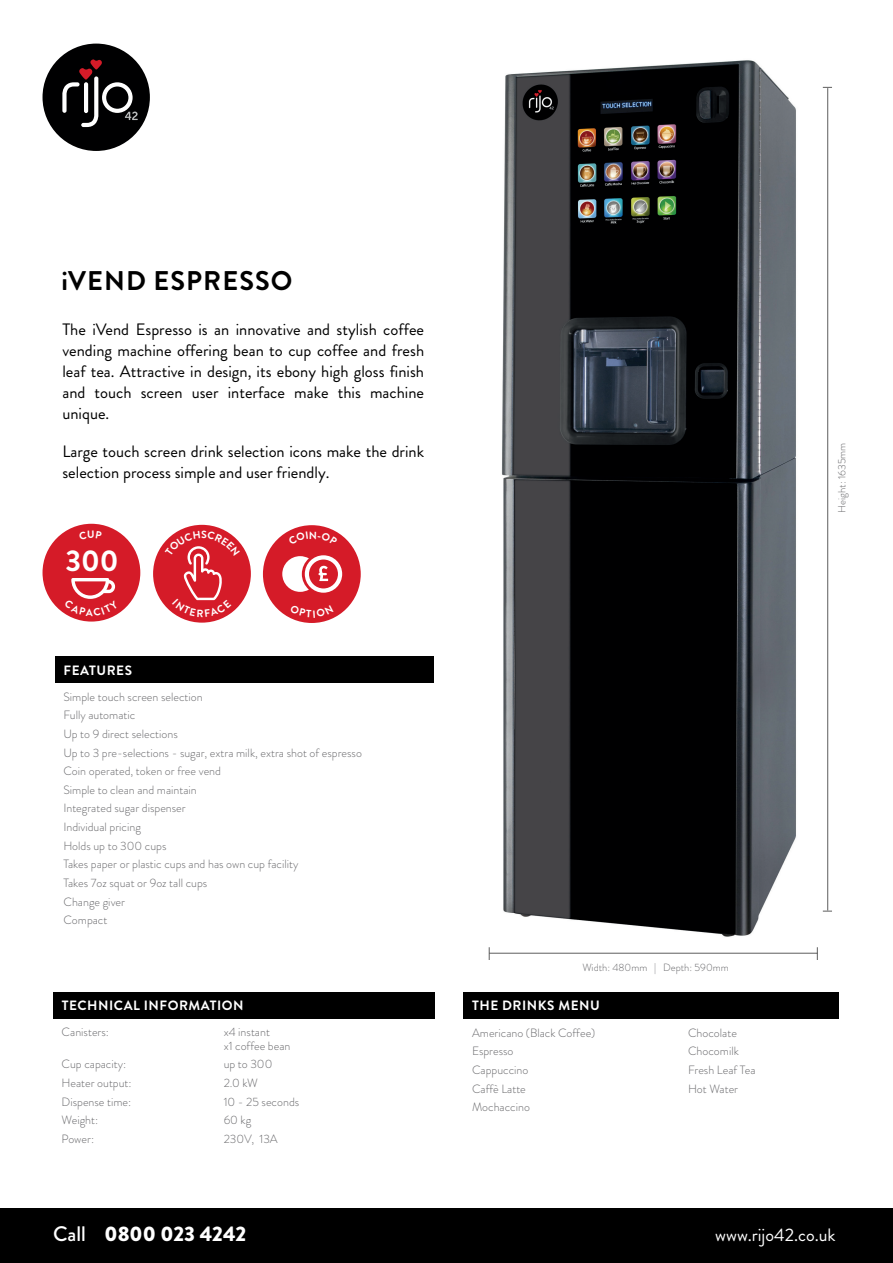
<style>
.page{position:relative;width:893px;height:1263px;background:#fff}
.page>*{position:absolute;margin:0;border:0;box-sizing:border-box;transform-origin:0 0}
.Bullet_List{font:700 30px "Brandon Grotesque";color:#fff}
.Lede_Text{font:700 27px "Brandon Grotesque";letter-spacing:.04em;color:#000}
.t1{font:900 21px "Brandon Grotesque";color:#fff}
.t2{font:18px "Brandon Grotesque";color:#fff}
.Lede_Text-2{font:16.5px/21px "Brandon Grotesque";color:#000;text-align:justify}
.Sub-Header{font:700 13.5px "Brandon Grotesque";letter-spacing:.04em;color:#fff}
.Bullet_List-2{font:300 12px/13.5px "Brandon Grotesque";color:#67676a}
.Dimensions{font:300 10.5px "Brandon Grotesque";color:#67676a}
.s1{font-weight:500}
</style>
<div class="page">
<div style="left:0;top:1208px;width:893px;height:55px;background:#000"></div>
<div style="left:43px;top:44px;width:107px;height:107px;background:#000001;border-radius:50%"></div>
<svg style="left:62px;top:59px;width:76px;height:68px"></svg>
<div style="left:55px;top:657px;width:379px;height:26px;background:#000"></div>
<div style="left:53px;top:992px;width:382px;height:26px;background:#000"></div>
<div style="left:463px;top:992px;width:376px;height:27px;background:#000"></div>
<img style="left:488px;top:60px;width:344px;height:900px">
<svg style="left:489px;top:947px;width:1px;height:13px"></svg>
<hr style="left:489px;top:953px;width:328px;height:1px;background:#000">
<svg style="left:817px;top:947px;width:1px;height:13px"></svg>
<hr style="left:827px;top:88px;width:1px;height:822px;background:#000">
<div style="left:43px;top:524px;width:97px;height:97px;background:#d51b28;border-radius:50%"></div>
<div style="left:153px;top:525px;width:98px;height:98px;background:#d51b28;border-radius:50%"></div>
<div style="left:263px;top:525px;width:98px;height:98px;background:#d51b28;border-radius:50%"></div>
<svg style="left:282px;top:555px;width:60px;height:38px"></svg>
<svg style="left:64px;top:578px;width:55px;height:38px"></svg>
<svg style="left:165px;top:531px;width:75px;height:86px"></svg>
<p class="Lede_Text" style="left:62px;top:261px;width:232px">iVEND ESPRESSO</p>
<p class="Lede_Text-2" style="left:62px;top:319px;width:363px">The iVend Espresso is an innovative and stylish coffee vending machine offering bean to cup coffee and fresh leaf tea. Attractive in design, its ebony high gloss finish and touch screen user interface make this machine unique.</p>
<p class="Lede_Text-2" style="left:62px;top:441px;width:363px">Large touch screen drink selection icons make the drink selection process simple and user friendly.</p>
<p class="Bullet_List" style="left:65px;top:540px;width:55px">300</p>
<p class="Sub-Header" style="left:64px;top:660px;width:70px">FEATURES</p>
<p class="Bullet_List-2" style="left:63px;top:690px;width:141px">Simple touch screen selection</p>
<p class="Bullet_List-2" style="left:63px;top:709px;width:73px">Fully automatic</p>
<p class="Bullet_List-2" style="left:63px;top:727px;width:116px">Up to 9 direct selections</p>
<p class="Bullet_List-2" style="left:63px;top:746px;width:300px">Up to 3 pre-selections - sugar, extra milk, extra shot of espresso</p>
<p class="Bullet_List-2" style="left:63px;top:764px;width:159px">Coin operated, token or free vend</p>
<p class="Bullet_List-2" style="left:63px;top:783px;width:135px">Simple to clean and maintain</p>
<p class="Bullet_List-2" style="left:63px;top:802px;width:124px">Integrated sugar dispenser</p>
<p class="Bullet_List-2" style="left:63px;top:820px;width:79px">Individual pricing</p>
<p class="Bullet_List-2" style="left:63px;top:839px;width:104px">Holds up to 300 cups</p>
<p class="Bullet_List-2" style="left:63px;top:857px;width:236px">Takes paper or plastic cups and has own cup facility</p>
<p class="Bullet_List-2" style="left:63px;top:876px;width:145px">Takes 7oz squat or 9oz tall cups</p>
<p class="Bullet_List-2" style="left:63px;top:895px;width:63px">Change giver</p>
<p class="Bullet_List-2" style="left:63px;top:913px;width:45px">Compact</p>
<p class="Sub-Header" style="left:62px;top:996px;width:183px">TECHNICAL INFORMATION</p>
<p class="Bullet_List-2" style="left:62px;top:1025px;width:49px">Canisters:</p>
<p class="Bullet_List-2" style="left:224px;top:1025px;width:68px">x4 instant<br>x1 coffee bean</p>
<p class="Bullet_List-2" style="left:62px;top:1057px;width:66px">Cup capacity:</p>
<p class="Bullet_List-2" style="left:224px;top:1057px;width:50px">up to 300</p>
<p class="Bullet_List-2" style="left:62px;top:1076px;width:72px">Heater output:</p>
<p class="Bullet_List-2" style="left:224px;top:1076px;width:36px">2.0 kW</p>
<p class="Bullet_List-2" style="left:62px;top:1095px;width:71px">Dispense time:</p>
<p class="Bullet_List-2" style="left:224px;top:1095px;width:77px">10 - 25 seconds</p>
<p class="Bullet_List-2" style="left:62px;top:1113px;width:38px">Weight:</p>
<p class="Bullet_List-2" style="left:224px;top:1113px;width:29px">60 kg</p>
<p class="Bullet_List-2" style="left:62px;top:1132px;width:34px">Power:</p>
<p class="Bullet_List-2" style="left:224px;top:1132px;width:56px">230V, 13A</p>
<p class="Dimensions" style="left:582px;top:960px;width:148px">Width: 480mm | Depth: 590mm</p>
<p class="Sub-Header" style="left:472px;top:996px;width:129px">THE DRINKS MENU</p>
<p class="Bullet_List-2" style="left:472px;top:1026px;width:125px">Americano (Black Coffee)</p>
<p class="Bullet_List-2" style="left:688px;top:1026px;width:50px">Chocolate</p>
<p class="Bullet_List-2" style="left:472px;top:1044px;width:43px">Espresso</p>
<p class="Bullet_List-2" style="left:688px;top:1044px;width:52px">Chocomilk</p>
<p class="Bullet_List-2" style="left:472px;top:1063px;width:58px">Cappuccino</p>
<p class="Bullet_List-2" style="left:688px;top:1063px;width:69px">Fresh Leaf Tea</p>
<p class="Bullet_List-2" style="left:472px;top:1082px;width:55px">Caffè Latte</p>
<p class="Bullet_List-2" style="left:688px;top:1082px;width:52px">Hot Water</p>
<p class="Bullet_List-2" style="left:472px;top:1100px;width:59px">Mochaccino</p>
<p class="Dimensions" style="left:835px;top:512px;width:71px;rotate:-90deg">Height: 1635mm</p>
<h3 class="t1" style="left:53px;top:1219px;width:195px"><span class="s1">Call</span> 0800 023 4242</h3>
<h3 class="t2" style="left:715px;top:1222px;width:122px">www.rijo42.co.uk</h3>
</div>
